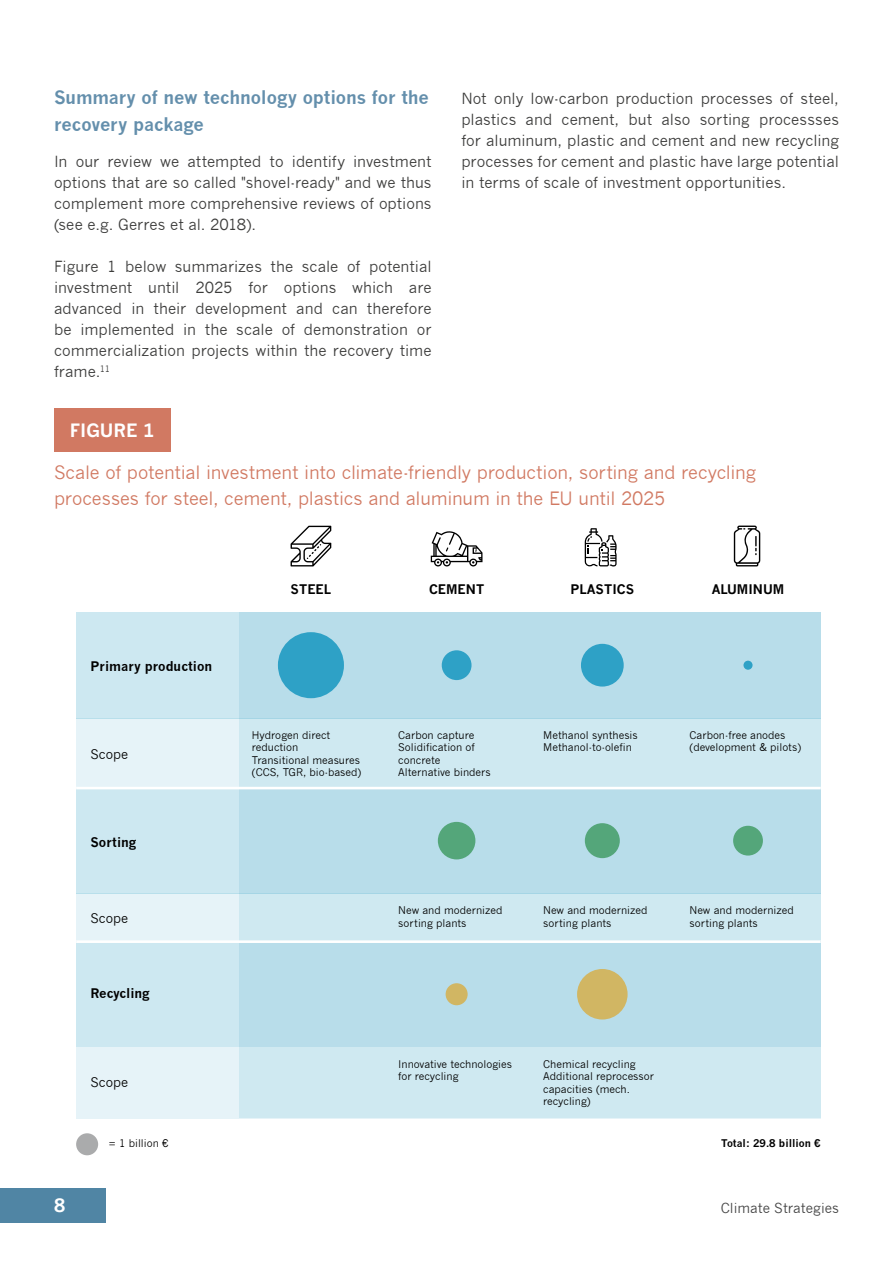
<style>
.page{position:relative;width:893px;height:1263px;background:#fff}
.page>*{position:absolute;margin:0;border:0;box-sizing:border-box;transform-origin:0 0}
.t1{font:18px/25.5px "News Gothic";letter-spacing:-.01em;color:#d17962}
.t2{font:700 18px/27px "News Gothic";letter-spacing:-.005em;color:#648fac}
.t3{font:700 18px "News Gothic";color:#fff}
.t4{font:15px/21px "News Gothic";color:#3c3c3b;text-align:justify}
.t5{font:13.5px "News Gothic";color:#434343}
.t6{font:700 12.9px "News Gothic";color:#000}
.t7{font:12.9px "News Gothic";color:#000}
.t8{font:10.35px/12.5px "News Gothic";color:#000}
.t9{font:700 10.35px "News Gothic";color:#000}
</style>
<div class="page">
<div style="left:0;top:1188px;width:106px;height:34px;background:#5085a4"></div>
<div style="left:76px;top:612px;width:745px;height:106px;background:#cde8f1"></div>
<div style="left:76px;top:942px;width:745px;height:105px;background:#cde8f1"></div>
<div style="left:76px;top:788px;width:745px;height:105px;background:#cde8f1"></div>
<svg style="left:585px;top:528px;width:32px;height:39px"></svg>
<svg style="left:734px;top:526px;width:26px;height:40px"></svg>
<svg style="left:431px;top:531px;width:51px;height:35px"></svg>
<svg style="left:291px;top:526px;width:40px;height:40px"></svg>
<div style="left:239px;top:612px;width:582px;height:506px;background:#b8ddea"></div>
<div style="left:76px;top:718px;width:745px;height:70px;background:linear-gradient(to right,#e0f0f6,#c9e6ef)"></div>
<div style="left:76px;top:1047px;width:745px;height:71px;background:linear-gradient(to right,#e0f0f6,#c8e6ef)"></div>
<div style="left:76px;top:893px;width:745px;height:49px;background:linear-gradient(to right,#e0f0f6,#c8e6ef)"></div>
<div style="left:278px;top:632px;width:66px;height:66px;background:#2ea1c6;border-radius:50%"></div>
<div style="left:442px;top:650px;width:29px;height:30px;background:#2ea1c6;border-radius:50%"></div>
<div style="left:581px;top:644px;width:43px;height:42px;background:#2ea1c6;border-radius:50%"></div>
<svg style="left:743px;top:661px;width:9px;height:9px"></svg>
<div style="left:446px;top:983px;width:22px;height:22px;background:#d1b663;border-radius:50%"></div>
<div style="left:577px;top:969px;width:51px;height:50px;background:#d1b663;border-radius:50%"></div>
<div style="left:438px;top:822px;width:37px;height:37px;background:#54a67a;border-radius:50%"></div>
<div style="left:585px;top:823px;width:35px;height:35px;background:#54a67a;border-radius:50%"></div>
<div style="left:733px;top:826px;width:30px;height:29px;background:#54a67a;border-radius:50%"></div>
<div style="left:76px;top:1133px;width:22px;height:22px;background:#aaabac;border-radius:50%"></div>
<hr style="left:76px;top:787px;width:745px;height:2px;background:#fff">
<hr style="left:76px;top:940px;width:745px;height:3px;background:#fff">
<div style="left:54px;top:408px;width:116px;height:44px;background:#d17962"></div>
<p class="t2" style="left:54px;top:83px;width:376px">Summary of new technology options for the recovery package</p>
<p class="t4" style="left:54px;top:151px;width:379px">In our review we attempted to identify investment options that are so called "shovel-ready" and we thus complement more comprehensive reviews of options (see e.g. Gerres et al. 2018).</p>
<p class="t4" style="left:54px;top:256px;width:379px">Figure 1 below summarizes the scale of potential investment until 2025 for options which are advanced in their development and can therefore be implemented in the scale of demonstration or commercialization projects within the recovery time frame.<sup>11</sup></p>
<p class="t3" style="left:70px;top:419px;width:86px">FIGURE 1</p>
<p class="t4" style="left:461px;top:88px;width:379px">Not only low-carbon production processes of steel, plastics and cement, but also sorting processses for aluminum, plastic and cement and new recycling processes for cement and plastic have large potential in terms of scale of investment opportunities.</p>
<p class="t1" style="left:54px;top:460px;width:704px">Scale of potential investment into climate-friendly production, sorting and recycling processes for steel, cement, plastics and aluminum in the EU until 2025</p>
<p class="t6" style="left:90px;top:658px;width:123px">Primary production</p>
<p class="t7" style="left:90px;top:746px;width:39px">Scope</p>
<p class="t6" style="left:90px;top:834px;width:47px">Sorting</p>
<p class="t6" style="left:291px;top:581px;width:42px">STEEL</p>
<p class="t6" style="left:429px;top:581px;width:57px">CEMENT</p>
<p class="t6" style="left:570px;top:581px;width:65px">PLASTICS</p>
<p class="t6" style="left:712px;top:581px;width:74px">ALUMINUM</p>
<p class="t8" style="left:252px;top:729px;width:111px">Hydrogen direct reduction<br>Transitional measures (CCS, TGR, bio-based)</p>
<p class="t8" style="left:398px;top:729px;width:94px">Carbon capture<br>Solidification of concrete<br>Alternative binders</p>
<p class="t8" style="left:543px;top:729px;width:96px">Methanol synthesis<br>Methanol-to-olefin</p>
<p class="t8" style="left:690px;top:729px;width:113px">Carbon-free anodes (development &amp; pilots)</p>
<p class="t7" style="left:90px;top:911px;width:39px">Scope</p>
<p class="t8" style="left:398px;top:904px;width:106px">New and modernized sorting plants</p>
<p class="t8" style="left:543px;top:904px;width:106px">New and modernized sorting plants</p>
<p class="t8" style="left:690px;top:904px;width:106px">New and modernized sorting plants</p>
<p class="t6" style="left:90px;top:986px;width:61px">Recycling</p>
<p class="t7" style="left:90px;top:1075px;width:39px">Scope</p>
<p class="t8" style="left:398px;top:1058px;width:115px">Innovative technologies for recycling</p>
<p class="t8" style="left:543px;top:1058px;width:112px">Chemical recycling<br>Additional reprocessor capacities (mech. recycling)</p>
<p class="t8" style="left:109px;top:1137px;width:61px">= 1 billion €</p>
<p class="t9" style="left:721px;top:1137px;width:101px">Total: 29.8 billion €</p>
<p class="t3" style="left:54px;top:1194px;width:13px">8</p>
<p class="t5" style="left:721px;top:1201px;width:120px">Climate Strategies</p>
</div>
